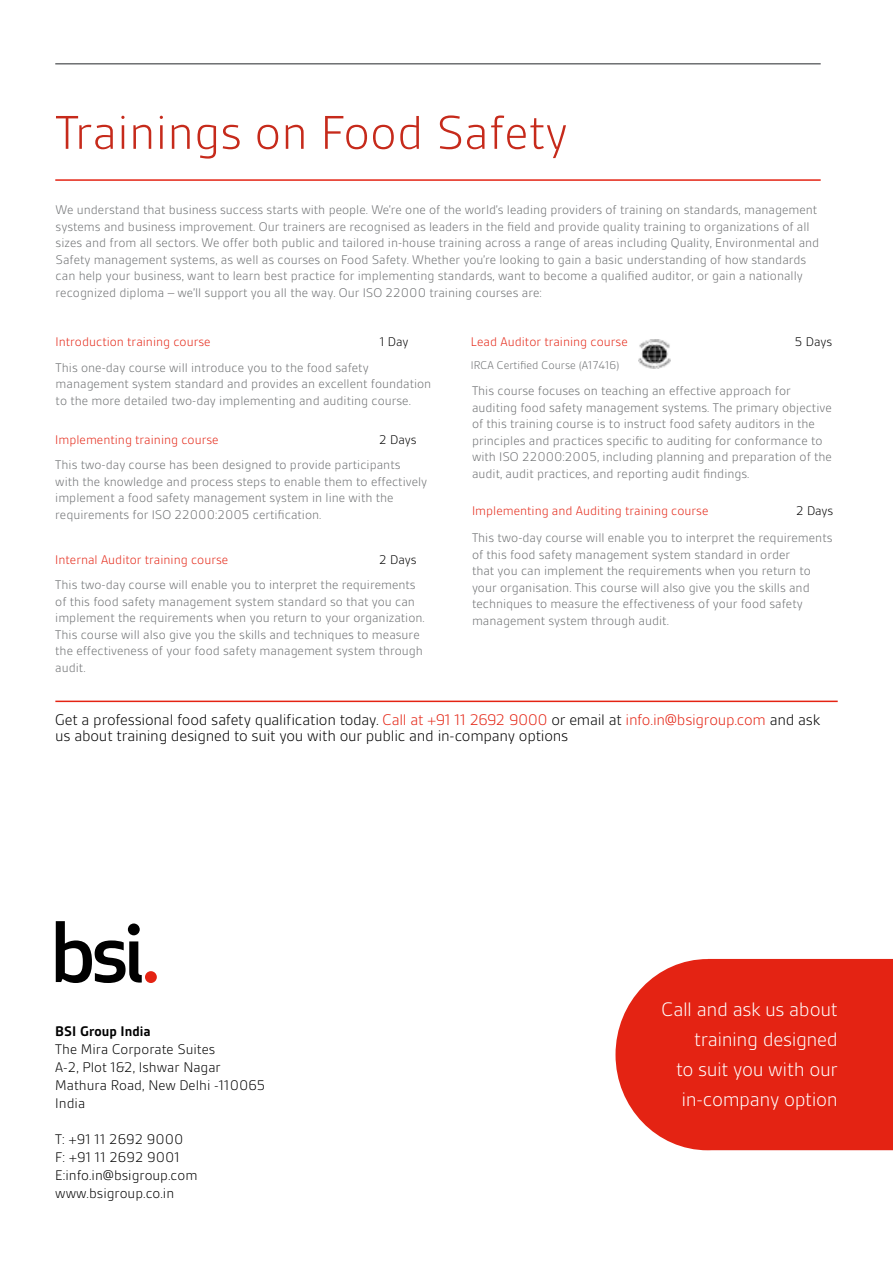
<style>
.page{position:relative;width:893px;height:1263px;background:#fff}
.page>*{position:absolute;margin:0;border:0;box-sizing:border-box;transform-origin:0 0}
.t1{font:300 51px "BSI Gesta";color:#c62a1b}
.t2{font:300 21px/30px "BSI Gesta";letter-spacing:-.02em;color:#fff;text-align:right}
.t3{font:300 16.5px/16.5px "BSI Gesta";letter-spacing:-.015em;color:#000}
.t4{font:300 15px/18px "BSI Gesta";color:#000}
.t5{font:700 15px "BSI Gesta";color:#000}
.t6{font:300 13.5px/16.5px "BSI Gesta";color:#6d6f71}
.t7{font:300 13.5px "BSI Gesta";color:#e42313}
.t8{font:300 13.5px "BSI Gesta";color:#000}
.t9{font:300 12px "BSI Gesta";color:#6d6f71}
.s1{color:#e42313}
</style>
<div class="page">
<svg style="left:56px;top:921px;width:86px;height:62px"></svg>
<div style="left:145px;top:971px;width:12px;height:12px;background:#e42313;border-radius:50%"></div>
<svg style="left:615px;top:959px;width:278px;height:191px;background:#e53324"></svg>
<hr style="left:55px;top:63px;width:766px;height:2px;background:#6d6f71">
<hr style="left:55px;top:179px;width:766px;height:2px;background:#e42313">
<hr style="left:55px;top:701px;width:783px;height:1px;background:#e42313">
<img style="left:638px;top:339px;width:32px;height:30px">
<h1 class="t1" style="left:55px;top:106px;width:514px">Trainings on Food Safety</h1>
<p class="t6" style="left:56px;top:202px;width:765px">We understand that business success starts with people. We’re one of the world’s leading providers of training on standards, management systems and business improvement. Our trainers are recognised as leaders in the field and provide quality training to organizations of all sizes and from all sectors. We offer both public and tailored in-house training across a range of areas including Quality, Environmental and Safety management systems, as well as courses on Food Safety. Whether you’re looking to gain a basic understanding of how standards can help your business, want to learn best practice for implementing standards, want to become a qualified auditor, or gain a nationally recognized diploma – we’ll support you all the way. Our ISO 22000 training courses are:</p>
<p class="t7" style="left:56px;top:335px;width:156px">Introduction training course</p>
<p class="t8" style="left:380px;top:335px;width:30px">1 Day</p>
<p class="t6" style="left:56px;top:359px;width:377px">This one-day course will introduce you to the food safety management system standard and provides an excellent foundation to the more detailed two-day implementing and auditing course.</p>
<p class="t7" style="left:55px;top:433px;width:165px">Implementing training course</p>
<p class="t8" style="left:379px;top:433px;width:39px">2 Days</p>
<p class="t6" style="left:55px;top:457px;width:373px">This two-day course has been designed to provide participants with the knowledge and process steps to enable them to effectively implement a food safety management system in line with the requirements for ISO 22000:2005 certification.</p>
<p class="t7" style="left:55px;top:553px;width:174px">Internal Auditor training course</p>
<p class="t8" style="left:379px;top:553px;width:39px">2 Days</p>
<p class="t6" style="left:55px;top:577px;width:371px">This two-day course will enable you to interpret the requirements of this food safety management system standard so that you can implement the requirements when you return to your organization.<br>This course will also give you the skills and techniques to measure the effectiveness of your food safety management system through audit.</p>
<p class="t7" style="left:471px;top:335px;width:158px">Lead Auditor training course</p>
<p class="t8" style="left:795px;top:335px;width:39px">5 Days</p>
<p class="t9" style="left:471px;top:359px;width:150px">IRCA Certified Course (A17416)</p>
<p class="t6" style="left:472px;top:383px;width:361px">This course focuses on teaching an effective approach for auditing food safety management systems. The primary objective of this training course is to instruct food safety auditors in the principles and practices specific to auditing for conformance to with ISO 22000:2005, including planning and preparation of the audit, audit practices, and reporting audit findings.</p>
<p class="t7" style="left:472px;top:504px;width:238px">Implementing and Auditing training course</p>
<p class="t8" style="left:796px;top:504px;width:39px">2 Days</p>
<p class="t6" style="left:472px;top:529px;width:362px">This two-day course will enable you to interpret the requirements of this food safety management system standard in order<br>that you can implement the requirements when you return to your organisation. This course will also give you the skills and techniques to measure the effectiveness of your food safety management system through audit.</p>
<p class="t3" style="left:55px;top:711px;width:766px">Get a professional food safety qualification today. <span class="s1">Call at +91 11 2692 9000</span> or email at <span class="s1">info.in@bsigroup.com</span> and ask us about training designed to suit you with our public and in-company options</p>
<p class="t5" style="left:55px;top:1023px;width:97px">BSI Group India</p>
<p class="t4" style="left:55px;top:1040px;width:212px">The Mira Corporate Suites<br>A-2, Plot 1&amp;2, Ishwar Nagar<br>Mathura Road, New Delhi -110065<br>India</p>
<p class="t4" style="left:55px;top:1130px;width:144px">T: +91 11 2692 9000<br>F: +91 11 2692 9001<br>E:info.in@bsigroup.com www.bsigroup.co.in</p>
<h2 class="t2" style="left:662px;top:994px;width:178px">Call and ask us about training designed<br>to suit you with our in-company option</h2>
</div>
